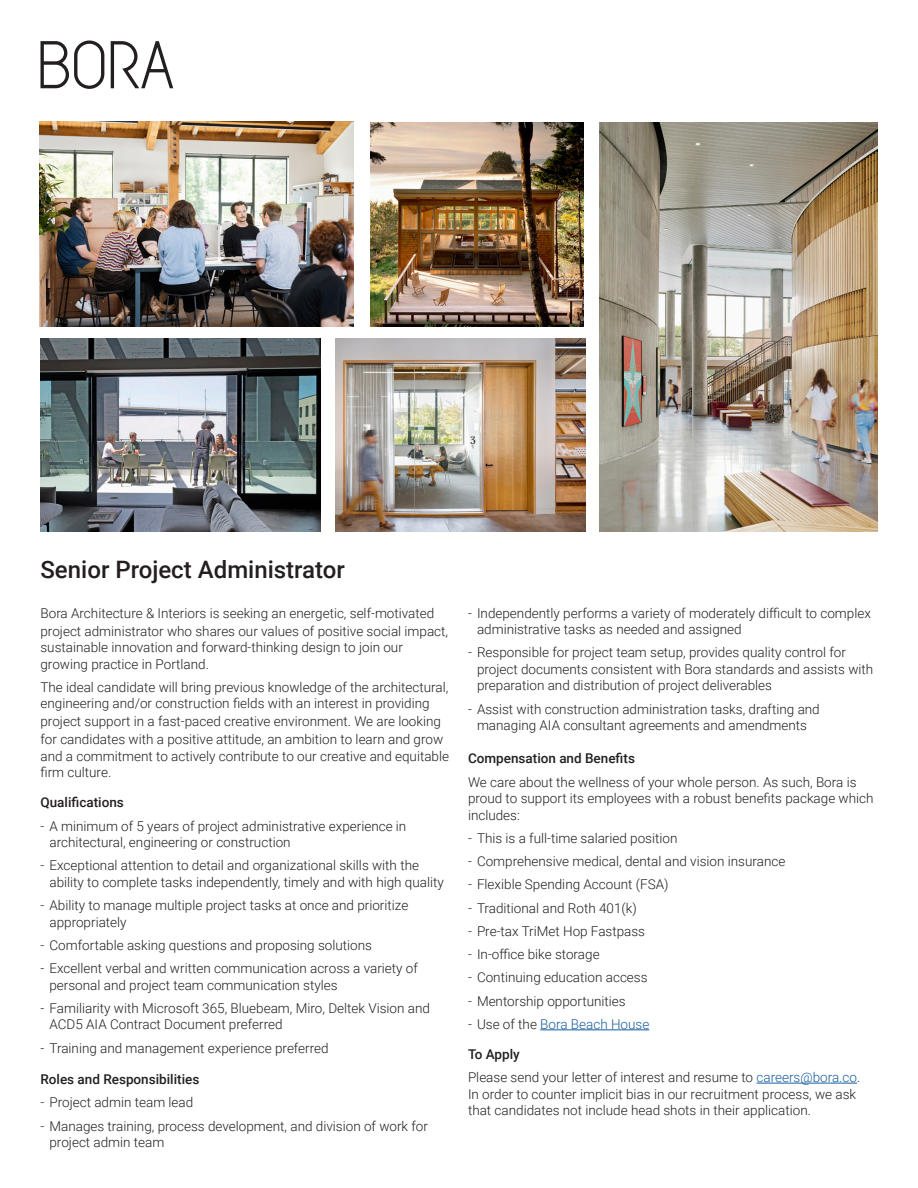
<style>
.page{position:relative;width:918px;height:1188px;background:#fff}
.page>*{position:absolute;margin:0;border:0;box-sizing:border-box;transform-origin:0 0}
._2018_Chapter_Headline{font:500 24px "Roboto";color:#231f20}
.t1{font:300 13.5px/16.5px "Roboto";color:#231f20}
._2018_Body_Copy_Subhead{font:500 13.5px "Roboto";color:#231f20}
.t2{font:300 13.5px "Roboto";color:#175d9e}
.s1{color:#231f20}
.s2{color:#175d9e}
</style>
<div class="page">
<svg style="left:40px;top:41px;width:64px;height:48px"></svg>
<svg style="left:111px;top:41px;width:62px;height:47px"></svg>
<hr style="left:540px;top:1030px;width:109px;height:1px;background:#175d9e">
<hr style="left:756px;top:1083px;width:101px;height:1px;background:#175d9e">
<img style="left:39px;top:122px;width:315px;height:204px">
<img style="left:40px;top:338px;width:280px;height:193px">
<img style="left:336px;top:338px;width:250px;height:193px">
<img style="left:370px;top:122px;width:213px;height:204px">
<img style="left:599px;top:122px;width:279px;height:409px">
<p class="_2018_Chapter_Headline" style="left:40px;top:553px;width:306px">Senior Project Administrator</p>
<p class="t1" style="left:40px;top:603px;width:409px;line-height:18px">Bora Architecture &amp; Interiors is seeking an energetic, self-motivated project administrator who shares our values of positive social impact,</p>
<p class="t1" style="left:40px;top:639px;width:364px">sustainable innovation and forward-thinking design to join our growing practice in Portland.</p>
<p class="t1" style="left:40px;top:678px;width:409px">The ideal candidate will bring previous knowledge of the architectural, engineering and/or construction fields with an interest in providing</p>
<p class="t1" style="left:40px;top:712px;width:404px;line-height:18px">project support in a fast-paced creative environment. We are looking for candidates with a positive attitude, an ambition to learn and grow</p>
<p class="t1" style="left:40px;top:747px;width:410px">and a commitment to actively contribute to our creative and equitable firm culture.</p>
<p class="_2018_Body_Copy_Subhead" style="left:40px;top:793px;width:85px">Qualifications</p>
<p class="t1" style="left:50px;top:817px;width:358px;text-indent:-9px">- A minimum of 5 years of project administrative experience in architectural, engineering or construction</p>
<p class="t1" style="left:50px;top:857px;width:396px;text-indent:-9px">- Exceptional attention to detail and organizational skills with the ability to complete tasks independently, timely and with high quality</p>
<p class="t1" style="left:50px;top:897px;width:360px;text-indent:-9px">- Ability to manage multiple project tasks at once and prioritize appropriately</p>
<p class="t1" style="left:40px;top:936px;width:333px">- Comfortable asking questions and proposing solutions</p>
<p class="t1" style="left:50px;top:960px;width:370px;text-indent:-9px">- Excellent verbal and written communication across a variety of personal and project team communication styles</p>
<p class="t1" style="left:50px;top:999px;width:382px;text-indent:-9px">- Familiarity with Microsoft 365, Bluebeam, Miro, Deltek Vision and<br>ACD5 AIA Contract Document preferred</p>
<p class="t1" style="left:40px;top:1039px;width:290px">- Training and management experience preferred</p>
<p class="_2018_Body_Copy_Subhead" style="left:40px;top:1070px;width:160px">Roles and Responsibilities</p>
<p class="t1" style="left:40px;top:1094px;width:154px">- Project admin team lead</p>
<p class="t1" style="left:50px;top:1117px;width:380px;text-indent:-9px">- Manages training, process development, and division of work for project admin team</p>
<p class="t1" style="left:477px;top:604px;width:395px;text-indent:-9px">- Independently performs a variety of moderately difficult to complex administrative tasks as needed and assigned</p>
<p class="t1" style="left:477px;top:644px;width:398px;text-indent:-9px">- Responsible for project team setup, provides quality control for project documents consistent with Bora standards and assists with preparation and distribution of project deliverables</p>
<p class="t1" style="left:468px;top:700px;width:353px;text-align:center">- Assist with construction administration tasks, drafting and managing AIA consultant agreements and amendments</p>
<p class="_2018_Body_Copy_Subhead" style="left:468px;top:749px;width:168px">Compensation and Benefits</p>
<p class="t1" style="left:468px;top:773px;width:407px">We care about the wellness of your whole person. As such, Bora is proud to support its employees with a robust benefits package which includes:</p>
<p class="t1" style="left:468px;top:829px;width:211px">- This is a full-time salaried position</p>
<p class="t1" style="left:468px;top:853px;width:319px">- Comprehensive medical, dental and vision insurance</p>
<p class="t1" style="left:468px;top:876px;width:202px">- Flexible Spending Account (FSA)</p>
<p class="t1" style="left:468px;top:899px;width:170px">- Traditional and Roth 401(k)</p>
<p class="t1" style="left:468px;top:922px;width:179px">- Pre-tax TriMet Hop Fastpass</p>
<p class="t1" style="left:468px;top:946px;width:133px">- In-office bike storage</p>
<p class="t1" style="left:468px;top:969px;width:181px">- Continuing education access</p>
<p class="t1" style="left:468px;top:992px;width:159px">- Mentorship opportunities</p>
<p class="t2" style="left:468px;top:1015px;width:183px"><span class="s1">- Use of the</span> Bora Beach House</p>
<p class="_2018_Body_Copy_Subhead" style="left:468px;top:1045px;width:53px">To Apply</p>
<p class="t1" style="left:468px;top:1069px;width:394px">Please send your letter of interest and resume to <span class="s2">careers@bora.co</span>.<br>In order to counter implicit bias in our recruitment process, we ask that candidates not include head shots in their application.</p>
</div>
